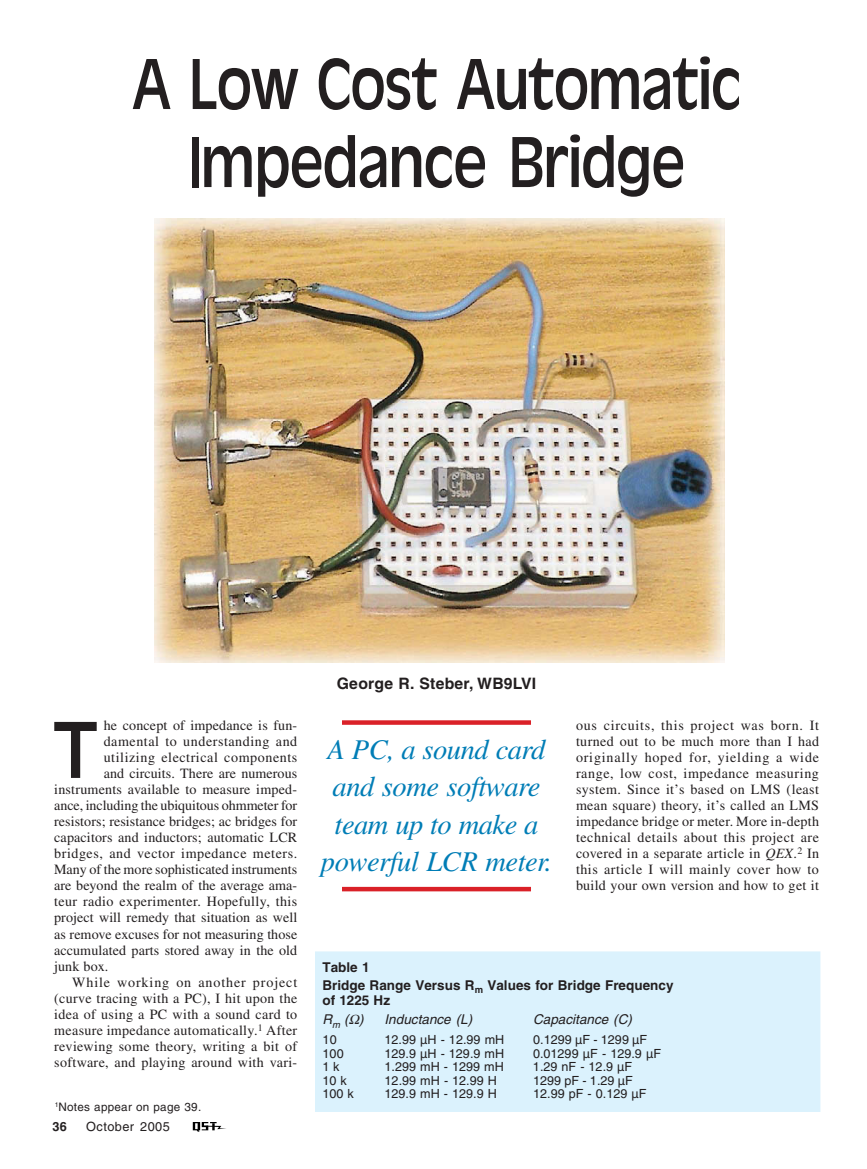
<style>
.page{position:relative;width:867px;height:1169px;background:#fff}
.page>*{position:absolute;margin:0;border:0;box-sizing:border-box;transform-origin:0 0}
.t1{font:84px "Antigoni";color:#231f20}
.t2{font:75px/78px "Antigoni";letter-spacing:-.02em;color:#231f20;text-align:center;scale:.85 1}
.t3{font:italic 28.5px/37.5px "Times";letter-spacing:-.015em;color:#007db6;text-align:center}
.t4{font:700 15.75px "Helvetica";letter-spacing:.015em;color:#231f20}
.t5{font:14.1px/16px "Times";letter-spacing:.015em;color:#231f20;text-align:justify}
.t6{font:14.1px "Times";letter-spacing:.04em;color:#231f20}
.t7{font:14.1px "Times";letter-spacing:-.005em;color:#231f20}
.t8{font:14.1px "Times";letter-spacing:.06em;color:#231f20}
.t9{font:14.1px "Times";letter-spacing:.035em;color:#231f20}
.t10{font:700 13.5px/18px "Helvetica";color:#231f20}
.t11{font:italic 13.5px "Helvetica";color:#231f20}
.t12{font:12.75px "Helvetica";letter-spacing:.03em;color:#231f20}
.t13{font:700 12.75px "Helvetica";color:#231f20}
.t14{font:12.6px "Helvetica";color:#231f20}
.t15{font:11.7px "Helvetica";letter-spacing:.02em;color:#231f20}
.s1{font-style:italic}
.s2{font-weight:400;font-style:italic}
</style>
<div class="page">
<svg style="left:193px;top:1122px;width:33px;height:9px"></svg>
<div style="left:316px;top:952px;width:504px;height:159px;background:#dbf2fd"></div>
<div style="left:315px;top:951px;width:505px;height:161px;border:1px solid #dbf2fd"></div>
<img style="left:155px;top:219px;width:569px;height:443px">
<svg style="left:342px;top:720px;width:189px;height:4px"></svg>
<div style="left:342px;top:886px;width:189px;height:5px;background:#da2128"></div>
<p class="t2" style="left:131px;top:40px;width:719px">A Low Cost Automatic<br>Impedance Bridge</p>
<p class="t5" style="left:104px;top:718px;width:195px">he concept of impedance is fun-</p>
<p class="t9" style="left:104px;top:736px;width:195px">damental to understanding and</p>
<p class="t6" style="left:104px;top:752px;width:195px">utilizing electrical components</p>
<p class="t5" style="left:104px;top:766px;width:195px">and circuits. There are numerous</p>
<p class="t5" style="left:54px;top:782px;width:245px">instruments available to measure imped-</p>
<p class="t7" style="left:54px;top:800px;width:245px">ance, including the ubiquitous ohmmeter for</p>
<p class="t5" style="left:54px;top:814px;width:245px">resistors; resistance bridges; ac bridges for</p>
<p class="t5" style="left:54px;top:830px;width:245px">capacitors and inductors; automatic LCR</p>
<p class="t6" style="left:54px;top:848px;width:245px">bridges, and vector impedance meters.</p>
<p class="t5" style="left:54px;top:863px;width:245px">Many of the more sophisticated instruments</p>
<p class="t5" style="left:54px;top:879px;width:245px">are beyond the realm of the average ama-</p>
<p class="t5" style="left:54px;top:895px;width:245px">teur radio experimenter. Hopefully, this</p>
<p class="t5" style="left:54px;top:911px;width:245px">project will remedy that situation as well</p>
<p class="t5" style="left:54px;top:927px;width:245px">as remove excuses for not measuring those</p>
<p class="t5" style="left:54px;top:943px;width:245px">accumulated parts stored away in the old</p>
<p class="t5" style="left:54px;top:959px;width:56px">junk box.</p>
<p class="t8" style="left:72px;top:976px;width:227px">While working on another project</p>
<p class="t5" style="left:54px;top:991px;width:245px">(curve tracing with a PC), I hit upon the</p>
<p class="t5" style="left:54px;top:1007px;width:245px">idea of using a PC with a sound card to</p>
<p class="t5" style="left:54px;top:1023px;width:245px">measure impedance automatically.<sup>1</sup> After</p>
<p class="t5" style="left:54px;top:1039px;width:245px">reviewing some theory, writing a bit of</p>
<p class="t5" style="left:54px;top:1055px;width:245px">software, and playing around with vari-</p>
<p class="t1" style="left:52px;top:694px;width:49px">T</p>
<p class="t15" style="left:55px;top:1102px;width:148px"><sup>1</sup>Notes appear on page 39.</p>
<p class="t13" style="left:52px;top:1121px;width:16px">36</p>
<p class="t12" style="left:86px;top:1121px;width:85px">October 2005</p>
<p class="t4" style="left:337px;top:678px;width:201px">George R. Steber, WB9LVI</p>
<p class="t3" style="left:321px;top:733px;width:233px">A PC, a sound card and some software team up to make a powerful LCR meter.</p>
<p class="t5" style="left:576px;top:718px;width:245px">ous circuits, this project was born. It turned out to be much more than I had originally hoped for, yielding a wide range, low cost, impedance measuring system. Since it’s based on LMS (least mean square) theory, it’s called an LMS impedance bridge or meter. More in-depth technical details about this project are covered in a separate article in <span class="s1">QEX</span>.<sup>2</sup> In this article I will mainly cover how to build your own version and how to get it</p>
<p class="t10" style="left:322px;top:959px;width:353px">Table 1<br>Bridge Range Versus R<sub>m</sub> Values for Bridge Frequency</p>
<p class="t10" style="left:322px;top:991px;width:69px;line-height:19.5px">of 1225 Hz<br><span class="s2">R</span><sub>m</sub> <span class="s2">( )</span></p>
<p class="t11" style="left:385px;top:1014px;width:92px">Inductance (L)</p>
<p class="t11" style="left:533px;top:1014px;width:103px">Capacitance (C)</p>
<p class="t14" style="left:322px;top:1035px;width:16px">10</p>
<p class="t14" style="left:385px;top:1035px;width:121px">12.99 µH - 12.99 mH</p>
<p class="t14" style="left:533px;top:1035px;width:116px">0.1299 µF - 1299 µF</p>
<p class="t14" style="left:322px;top:1048px;width:23px">100</p>
<p class="t14" style="left:385px;top:1048px;width:121px">129.9 µH - 129.9 mH</p>
<p class="t14" style="left:533px;top:1048px;width:130px">0.01299 µF - 129.9 µF</p>
<p class="t14" style="left:322px;top:1062px;width:19px">1 k</p>
<p class="t14" style="left:385px;top:1062px;width:121px">1.299 mH - 1299 mH</p>
<p class="t14" style="left:533px;top:1062px;width:101px">1.29 nF - 12.9 µF</p>
<p class="t14" style="left:322px;top:1075px;width:26px">10 k</p>
<p class="t14" style="left:385px;top:1075px;width:114px">12.99 mH - 12.99 H</p>
<p class="t14" style="left:533px;top:1075px;width:101px">1299 pF - 1.29 µF</p>
<p class="t14" style="left:322px;top:1089px;width:33px">100 k</p>
<p class="t14" style="left:385px;top:1089px;width:114px">129.9 mH - 129.9 H</p>
<p class="t14" style="left:533px;top:1089px;width:115px">12.99 pF - 0.129 µF</p>
</div>
